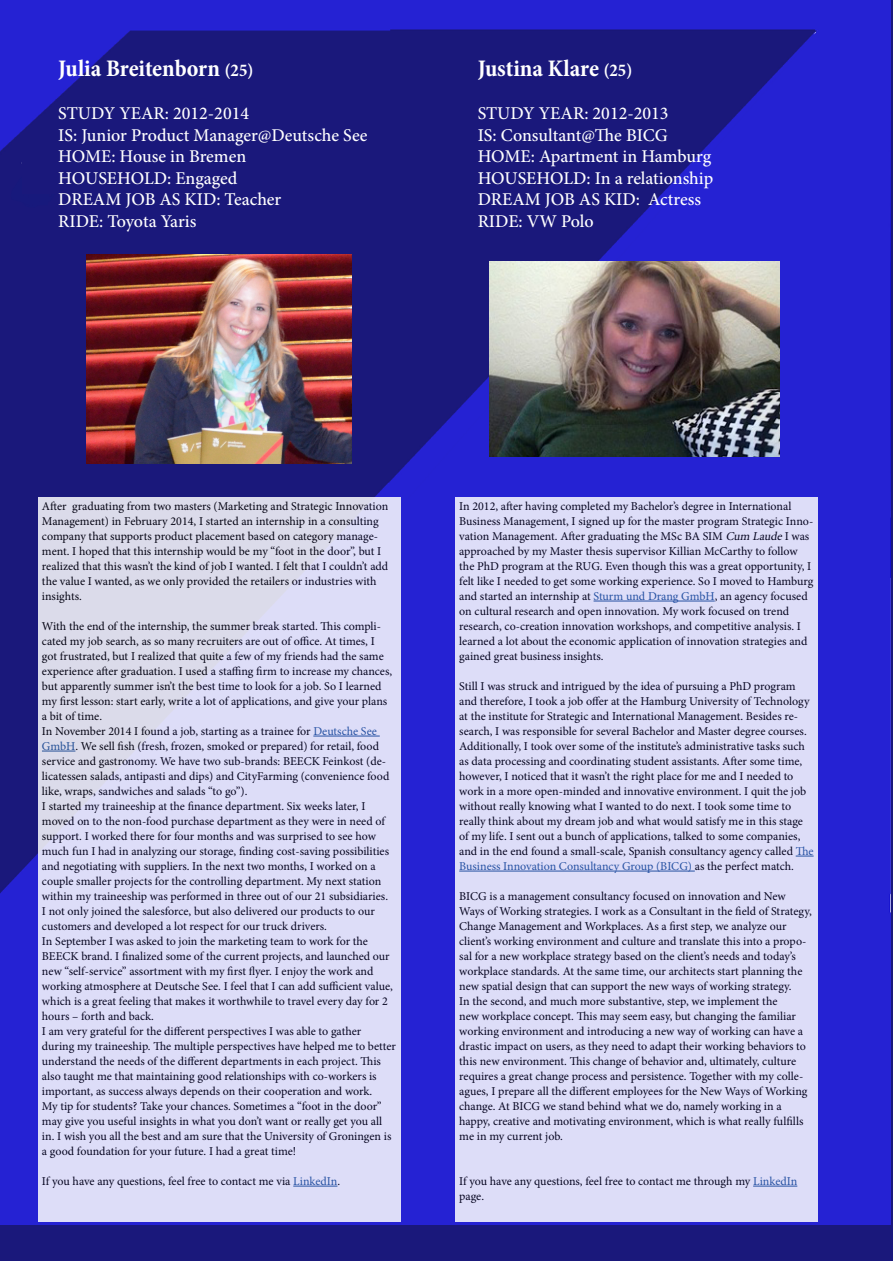
<style>
.page{position:relative;width:893px;height:1263px;background:#fff}
.page>*{position:absolute;margin:0;border:0;box-sizing:border-box;transform-origin:0 0}
.t1{font:700 condensed 24px "Minion Pro";letter-spacing:-.005em;color:#fff}
.t2{font:500 18px/21.6px "Minion Pro";color:#fff}
.t3{font:12px/15px "Minion Pro";letter-spacing:-.005em;color:#000}
.s1{font-size:18px}
.s2{color:#275b9b}
.s3{font-style:italic}
</style>
<div class="page">
<div style="left:0;top:0;width:893px;height:1261px;background:#1a187b"></div>
<img style="left:81px;top:0;width:810px;height:1225px">
<div style="left:68px;top:142px;width:177px;height:59px;background:#1a187b"></div>
<svg style="left:0;top:0;width:81px;height:1225px"></svg>
<svg style="left:21px;top:158px;width:24px;height:107px"></svg>
<div style="left:86px;top:94px;width:178px;height:59px;background:#1a187b"></div>
<div style="left:23px;top:135px;width:177px;height:59px;background:#1a187b"></div>
<img style="left:489px;top:262px;width:291px;height:194px">
<div style="left:25px;top:487px;width:392px;height:735px;background:#fff;opacity:.75"></div>
<hr style="left:313px;top:736px;width:67px;height:1px;background:#275b9b">
<hr style="left:42px;top:751px;width:33px;height:1px;background:#275b9b">
<hr style="left:293px;top:1186px;width:44px;height:1px;background:#275b9b">
<div style="left:455px;top:497px;width:363px;height:724px;background:#ddddf8"></div>
<hr style="left:594px;top:601px;width:121px;height:1px;background:#275b9b">
<svg style="left:796px;top:856px;width:18px;height:1px"></svg>
<hr style="left:459px;top:871px;width:236px;height:1px;background:#275b9b">
<hr style="left:753px;top:1186px;width:44px;height:1px;background:#275b9b">
<img style="left:86px;top:255px;width:266px;height:208px">
<h1 class="t1" style="left:58px;top:52px;width:197px">Julia Breitenborn <span class="s1">(25)</span></h1>
<h2 class="t2" style="left:58px;top:102px;width:311px">STUDY YEAR: 2012-2014<br>IS: Junior Product Manager@Deutsche See<br>HOME: House in Bremen<br>HOUSEHOLD: Engaged<br>DREAM JOB AS KID: Teacher<br>RIDE: Toyota Yaris</h2>
<h1 class="t1" style="left:478px;top:52px;width:156px">Justina Klare <span class="s1">(25)</span></h1>
<h2 class="t2" style="left:478px;top:102px;width:237px">STUDY YEAR: 2012-2013<br>IS: Consultant@The BICG<br>HOME: Apartment in Hamburg<br>HOUSEHOLD: In a relationship<br>DREAM JOB AS KID: Actress<br>RIDE: VW Polo</h2>
<p class="t3" style="left:42px;top:498px;width:348px">After graduating from two masters (Marketing and Strategic Innovation Management) in February 2014, I started an internship in a consulting company that supports product placement based on category manage&shy;ment. I hoped that this internship would be my “foot in the door”, but I realized that this wasn’t the kind of job I wanted. I felt that I couldn’t add the value I wanted, as we only provided the retailers or industries with insights.</p>
<p class="t3" style="left:42px;top:618px;width:355px">With the end of the internship, the summer break started. This compli&shy;cated my job search, as so many recruiters are out of office. At times, I<br>got frustrated, but I realized that quite a few of my friends had the same experience after graduation. I used a staffing firm to increase my chances, but apparently summer isn’t the best time to look for a job. So I learned my first lesson: start early, write a lot of applications, and give your plans<br>a bit of time.<br>In November 2014 I found a job, starting as a trainee for <span class="s2">Deutsche See GmbH</span>. We sell fish (fresh, frozen, smoked or prepared) for retail, food service and gastronomy. We have two sub-brands: BEECK Feinkost (de&shy;licatessen salads, antipasti and dips) and CityFarming (convenience food like, wraps, sandwiches and salads “to go”).<br>I started my traineeship at the finance department. Six weeks later, I moved on to the non-food purchase department as they were in need of support. I worked there for four months and was surprised to see how much fun I had in analyzing our storage, finding cost-saving possibilities and negotiating with suppliers. In the next two months, I worked on a couple smaller projects for the controlling department. My next station within my traineeship was performed in three out of our 21 subsidiaries.<br>I not only joined the salesforce, but also delivered our products to our customers and developed a lot respect for our truck drivers.<br>In September I was asked to join the marketing team to work for the BEECK brand. I finalized some of the current projects, and launched our new “self-service” assortment with my first flyer. I enjoy the work and working atmosphere at Deutsche See. I feel that I can add sufficient value, which is a great feeling that makes it worthwhile to travel every day for 2 hours – forth and back.<br>I am very grateful for the different perspectives I was able to gather during my traineeship. The multiple perspectives have helped me to better understand the needs of the different departments in each project. This also taught me that maintaining good relationships with co-workers is important, as success always depends on their cooperation and work.<br>My tip for students? Take your chances. Sometimes a “foot in the door” may give you useful insights in what you don’t want or really get you all in. I wish you all the best and am sure that the University of Groningen is a good foundation for your future. I had a great time!</p>
<p class="t3" style="left:42px;top:1173px;width:300px">If you have any questions, feel free to contact me via <span class="s2">LinkedIn</span>.</p>
<p class="t3" style="left:459px;top:498px;width:356px">In 2012, after having completed my Bachelor’s degree in International Business Management, I signed up for the master program Strategic Inno&shy;vation Management. After graduating the MSc BA SIM <span class="s3">Cum Laude</span>I was approached by my Master thesis supervisor Killian McCarthy to follow the PhD program at the RUG. Even though this was a great opportunity, I felt like I needed to get some working experience. So I moved to Hamburg and started an internship at <span class="s2">Sturm und Drang GmbH</span>, an agency focused on cultural research and open innovation. My work focused on trend research, co-creation innovation workshops, and competitive analysis. I learned a lot about the economic application of innovation strategies and gained great business insights.</p>
<p class="t3" style="left:459px;top:678px;width:356px">Still I was struck and intrigued by the idea of pursuing a PhD program and therefore, I took a job offer at the Hamburg University of Technology at the institute for Strategic and International Management. Besides re&shy;search, I was responsible for several Bachelor and Master degree courses.<br>Additionally, I took over some of the institute’s administrative tasks such as data processing and coordinating student assistants. After some time, however, I noticed that it wasn’t the right place for me and I needed to work in a more open-minded and innovative environment. I quit the job without really knowing what I wanted to do next. I took some time to really think about my dream job and what would satisfy me in this stage of my life. I sent out a bunch of applications, talked to some companies, and in the end found a small-scale, Spanish consultancy agency called <span class="s2">The Business Innovation Consultancy Group (BICG)</span> as the perfect match.</p>
<p class="t3" style="left:459px;top:888px;width:354px">BICG is a management consultancy focused on innovation and New Ways of Working strategies. I work as a Consultant in the field of Strategy, Change Management and Workplaces. As a first step, we analyze our client’s working environment and culture and translate this into a propo&shy;sal for a new workplace strategy based on the client’s needs and today’s workplace standards. At the same time, our architects start planning the new spatial design that can support the new ways of working strategy.<br>In the second, and much more substantive, step, we implement the<br>new workplace concept. This may seem easy, but changing the familiar working environment and introducing a new way of working can have a drastic impact on users, as they need to adapt their working behaviors to this new environment. This change of behavior and, ultimately, culture requires a great change process and persistence. Together with my colle&shy;agues, I prepare all the different employees for the New Ways of Working change. At BICG we stand behind what we do, namely working in a happy, creative and motivating environment, which is what really fulfills me in my current job.</p>
<p class="t3" style="left:459px;top:1173px;width:340px">If you have any questions, feel free to contact me through my <span class="s2">LinkedIn </span>page.</p>
</div>
